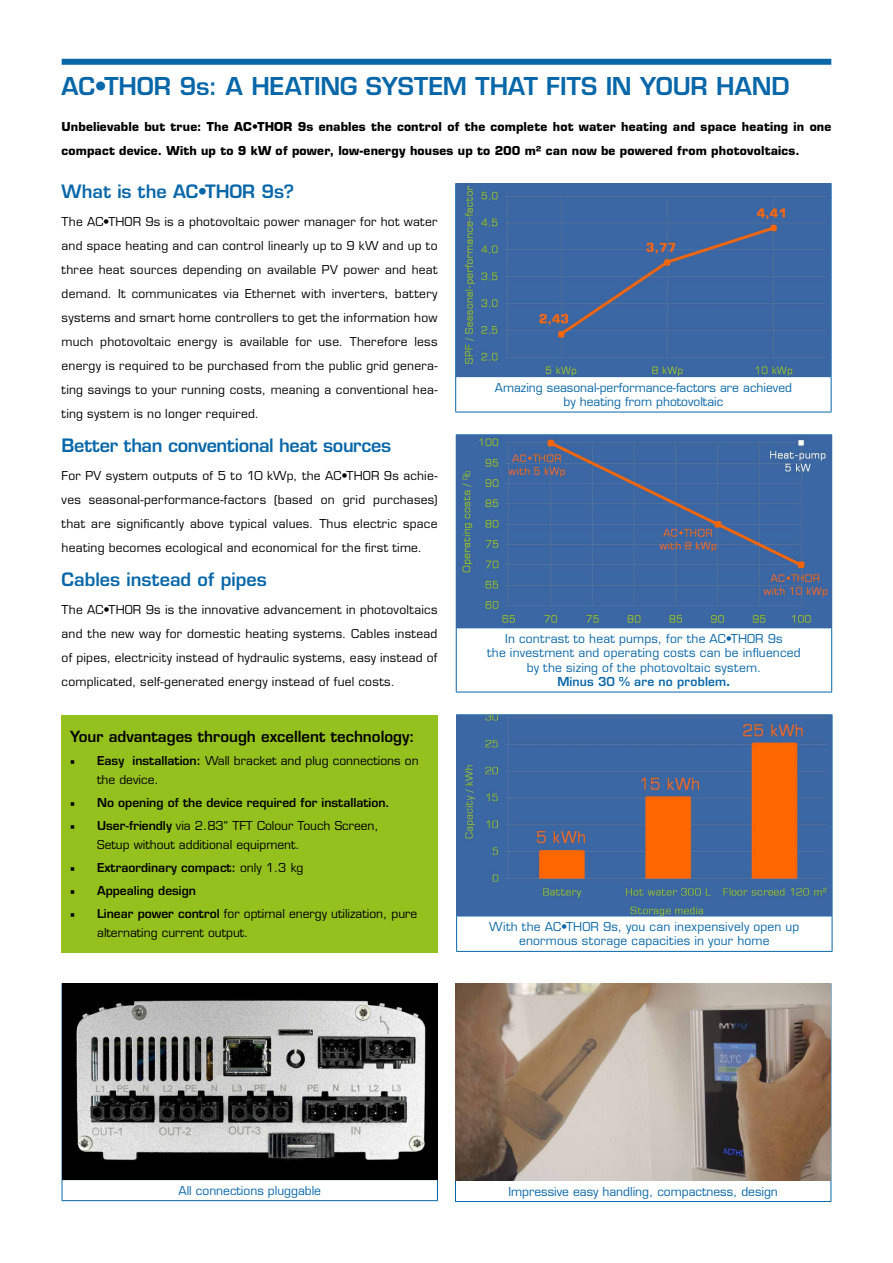
<style>
.page{position:relative;width:893px;height:1263px;background:#fff}
.page>*{position:absolute;margin:0;border:0;box-sizing:border-box;transform-origin:0 0}
.t1{font:600 24px "Eurostile LT Std";letter-spacing:-.01em;color:#0867a9}
.t2{font:600 18px "Eurostile LT Std";letter-spacing:-.005em;color:#0867a9}
.t3{font:600 15px "Eurostile LT Std";color:#000}
.t4{font:12px/24px "Eurostile LT Std";color:#000;text-align:justify}
.t5{font:12px/14.4px "Eurostile LT Std";letter-spacing:.015em;color:#0867a9;text-align:center}
.t6{font:700 12px/24px "Eurostile LT Std";letter-spacing:.015em;color:#000}
.t7{font:600 12px "Eurostile LT Std";color:#000}
.s1{font-weight:600}
.s2{font-weight:700}
.s3{font-family:"Minion Pro"}
.s4{font-family:"Minion Pro";font-weight:400}
.s5{font-weight:400}
</style>
<div class="page">
<div style="left:62px;top:59px;width:769px;height:6px;background:#0867a9"></div>
<hr style="left:456px;top:434px;width:376px;height:1px;background:#0867a9">
<hr style="left:456px;top:435px;width:1px;height:192px;background:#0867a9">
<hr style="left:831px;top:435px;width:1px;height:192px;background:#0867a9">
<hr style="left:456px;top:627px;width:376px;height:1px;background:#0867a9">
<hr style="left:456px;top:628px;width:1px;height:64px;background:#0867a9">
<hr style="left:831px;top:628px;width:1px;height:64px;background:#0867a9">
<hr style="left:456px;top:692px;width:376px;height:1px;background:#0867a9">
<img style="left:457px;top:435px;width:374px;height:192px">
<hr style="left:456px;top:714px;width:376px;height:1px;background:#0867a9">
<hr style="left:456px;top:715px;width:1px;height:200px;background:#0867a9">
<hr style="left:832px;top:715px;width:1px;height:200px;background:#0867a9">
<hr style="left:456px;top:915px;width:376px;height:1px;background:#0867a9">
<hr style="left:456px;top:916px;width:1px;height:35px;background:#0867a9">
<hr style="left:832px;top:916px;width:1px;height:35px;background:#0867a9">
<hr style="left:456px;top:951px;width:376px;height:1px;background:#0867a9">
<img style="left:457px;top:715px;width:375px;height:200px">
<div style="left:62px;top:715px;width:376px;height:237px;background:#95c11f"></div>
<hr style="left:455px;top:183px;width:376px;height:1px;background:#0867a9">
<hr style="left:455px;top:184px;width:1px;height:192px;background:#0867a9">
<hr style="left:831px;top:184px;width:1px;height:192px;background:#0867a9">
<hr style="left:455px;top:376px;width:376px;height:1px;background:#0867a9">
<hr style="left:455px;top:377px;width:1px;height:35px;background:#0867a9">
<hr style="left:831px;top:377px;width:1px;height:35px;background:#0867a9">
<hr style="left:455px;top:412px;width:376px;height:1px;background:#0867a9">
<img style="left:456px;top:184px;width:375px;height:192px">
<hr style="left:62px;top:983px;width:376px;height:1px;background:#0867a9">
<hr style="left:437px;top:984px;width:1px;height:195px;background:#0867a9">
<hr style="left:62px;top:1179px;width:376px;height:1px;background:#0867a9">
<svg style="left:62px;top:1180px;width:1px;height:20px"></svg>
<svg style="left:437px;top:1180px;width:1px;height:20px"></svg>
<hr style="left:62px;top:1200px;width:376px;height:1px;background:#0867a9">
<img style="left:62px;top:984px;width:375px;height:195px">
<hr style="left:455px;top:983px;width:376px;height:1px;background:#0867a9">
<hr style="left:455px;top:984px;width:1px;height:196px;background:#0867a9">
<hr style="left:831px;top:984px;width:1px;height:196px;background:#0867a9">
<hr style="left:455px;top:1180px;width:376px;height:1px;background:#0867a9">
<svg style="left:455px;top:1181px;width:1px;height:20px"></svg>
<svg style="left:831px;top:1181px;width:1px;height:20px"></svg>
<hr style="left:455px;top:1201px;width:376px;height:1px;background:#0867a9">
<img style="left:456px;top:984px;width:375px;height:196px">
<h1 class="t1" style="left:62px;top:71px;width:729px">AC•THOR 9s: A HEATING SYSTEM THAT FITS IN YOUR HAND</h1>
<p class="t6" style="left:62px;top:115px;width:771px">Unbelievable but true: The AC•THOR 9s enables the control of the complete hot water heating and space heating in one compact device. With up to 9 kW of power, low-energy houses up to 200 m² can now be powered from photovoltaics.</p>
<h2 class="t2" style="left:62px;top:180px;width:234px">What is the AC•THOR 9s?</h2>
<p class="t4" style="left:62px;top:209px;width:377px">The AC•THOR 9s is a photovoltaic power manager for hot water and space heating and can control linearly up to 9 kW and up to three heat sources depending on available PV power and heat demand. It communicates via Ethernet with inverters, battery systems and smart home controllers to get the information how much photovoltaic energy is available for use. Therefore less energy is required to be purchased from the public grid genera&shy;ting savings to your running costs, meaning a conventional hea&shy;ting system is no longer required.</p>
<h2 class="t2" style="left:62px;top:434px;width:331px">Better than conventional heat sources</h2>
<p class="t4" style="left:62px;top:464px;width:377px">For PV system outputs of 5 to 10 kWp, the AC•THOR 9s achie&shy;ves seasonal-performance-factors (based on grid purchases) that are significantly above typical values. Thus electric space heating becomes ecological and economical for the first time.</p>
<h2 class="t2" style="left:62px;top:568px;width:207px">Cables instead of pipes</h2>
<p class="t4" style="left:62px;top:598px;width:377px">The AC•THOR 9s is the innovative advancement in photovoltaics and the new way for domestic heating systems. Cables instead of pipes, electricity instead of hydraulic systems, easy instead of complicated, self-generated energy instead of fuel costs.</p>
<p class="t5" style="left:495px;top:380px;width:299px">Amazing seasonal-performance-factors are achieved by heating from photovoltaic</p>
<p class="t5" style="left:487px;top:631px;width:315px">In contrast to heat pumps, for the AC•THOR 9s<br>the investment and operating costs can be influenced by the sizing of the photovoltaic system.<br><span class="s1">Minus 30 % are no problem</span><span class="s2">.</span></p>
<p class="t3" style="left:70px;top:727px;width:346px">Your advantages through excellent technology:</p>
<p class="t4" style="left:97px;top:752px;width:323px;line-height:18.8px;text-indent:-27px"><span class="s3">■</span> <span class="s1">Easy installation:</span> Wall bracket and plug connections on the device.</p>
<p class="t7" style="left:70px;top:795px;width:321px"><span class="s4">■</span> No opening of the device required for installation.</p>
<p class="t4" style="left:97px;top:816px;width:283px;line-height:18.8px;text-indent:-27px"><span class="s3">■</span> <span class="s1">User-friendly</span> via 2.83“ TFT Colour Touch Screen,<br>Setup without additional equipment.</p>
<p class="t7" style="left:70px;top:860px;width:235px"><span class="s4">■</span> Extraordinary compact: <span class="s5">only 1.3 kg</span></p>
<p class="t7" style="left:70px;top:883px;width:127px"><span class="s4">■</span> Appealing design</p>
<p class="t4" style="left:97px;top:904px;width:322px;line-height:18.8px;text-indent:-27px"><span class="s3">■</span> <span class="s1">Linear power control</span> for optimal energy utilization, pure alternating current output.</p>
<p class="t5" style="left:489px;top:919px;width:312px">With the AC•THOR 9s, you can inexpensively open up enormous storage capacities in your home</p>
<p class="t5" style="left:178px;top:1183px;width:144px">All connections pluggable</p>
<p class="t5" style="left:508px;top:1184px;width:271px">Impressive easy handling, compactness, design</p>
</div>
